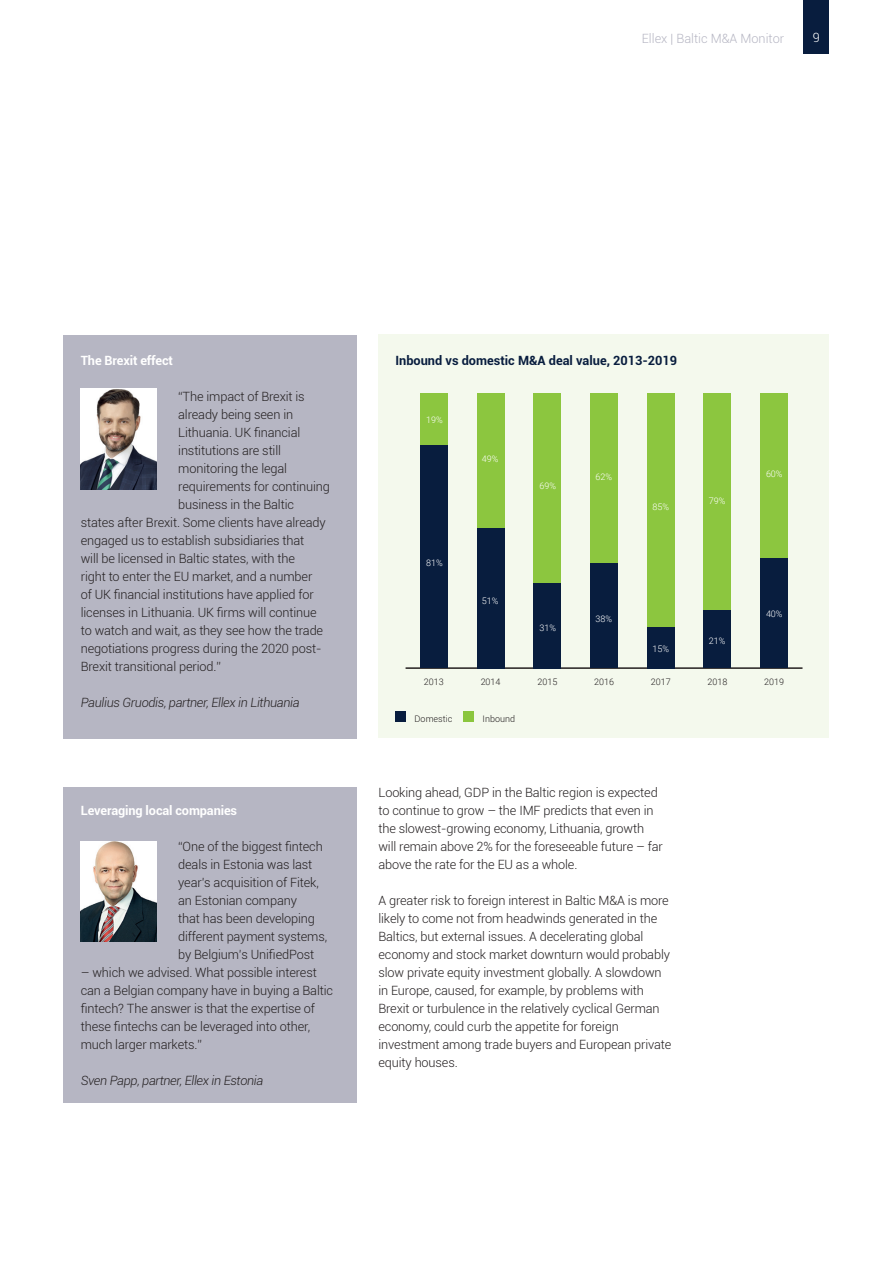
<style>
.page{position:relative;width:893px;height:1263px;background:#fff}
.page>*{position:absolute;margin:0;border:0;box-sizing:border-box;transform-origin:0 0}
.t1{font:300 12.75px/18px "Roboto";letter-spacing:-.01em;color:#231f20}
.t2{font:italic 300 12.75px "Roboto";letter-spacing:-.025em;color:#231f20}
.t3{font:700 12.75px "Roboto";letter-spacing:-.01em;color:#fff}
.t4{font:700 12.75px "Roboto";color:#081d3e}
.t5{font:300 12.75px "Roboto";color:#b6b6c3}
.t6{font:300 12.75px "Roboto";color:#fff}
.t7{font:300 9px "Roboto";color:#231f20}
.t8{font:300 9px "Roboto";color:#fff}
</style>
<div class="page">
<div style="left:804px;top:0;width:25px;height:54px;background:#081d3e"></div>
<div style="left:64px;top:335px;width:293px;height:404px;background:#b6b6c3"></div>
<img style="left:81px;top:389px;width:76px;height:100px">
<div style="left:64px;top:787px;width:293px;height:316px;background:#b6b6c3"></div>
<img style="left:81px;top:841px;width:76px;height:100px">
<div style="left:378px;top:334px;width:451px;height:404px;background:#f4f9ed"></div>
<hr style="left:406px;top:667px;width:396px;height:2px;background:#231f20">
<div style="left:420px;top:393px;width:28px;height:53px;background:#8cc63f"></div>
<div style="left:477px;top:393px;width:27px;height:135px;background:#8cc63f"></div>
<div style="left:533px;top:393px;width:28px;height:190px;background:#8cc63f"></div>
<div style="left:590px;top:393px;width:28px;height:171px;background:#8cc63f"></div>
<div style="left:647px;top:393px;width:28px;height:234px;background:#8cc63f"></div>
<div style="left:704px;top:393px;width:27px;height:217px;background:#8cc63f"></div>
<div style="left:760px;top:393px;width:28px;height:165px;background:#8cc63f"></div>
<div style="left:420px;top:446px;width:28px;height:222px;background:#081d3e"></div>
<div style="left:477px;top:528px;width:27px;height:140px;background:#081d3e"></div>
<div style="left:533px;top:583px;width:28px;height:85px;background:#081d3e"></div>
<div style="left:590px;top:564px;width:28px;height:104px;background:#081d3e"></div>
<div style="left:647px;top:627px;width:28px;height:41px;background:#081d3e"></div>
<div style="left:704px;top:610px;width:27px;height:58px;background:#081d3e"></div>
<div style="left:760px;top:558px;width:28px;height:110px;background:#081d3e"></div>
<div style="left:395px;top:711px;width:11px;height:10px;background:#081d3e"></div>
<div style="left:463px;top:711px;width:11px;height:10px;background:#8bc63e"></div>
<p class="t5" style="left:642px;top:29px;width:144px">Ellex | Baltic M&amp;A Monitor</p>
<p class="t6" style="left:813px;top:29px;width:9px">9</p>
<p class="t3" style="left:81px;top:351px;width:94px">The Brexit effect</p>
<p class="t1" style="left:178px;top:387px;width:128px">“The impact of Brexit is</p>
<p class="t1" style="left:178px;top:405px;width:116px">already being seen in</p>
<p class="t1" style="left:178px;top:423px;width:124px">Lithuania. UK financial</p>
<p class="t1" style="left:178px;top:441px;width:104px">institutions are still</p>
<p class="t1" style="left:178px;top:459px;width:110px">monitoring the legal</p>
<p class="t1" style="left:178px;top:477px;width:153px">requirements for continuing</p>
<p class="t1" style="left:178px;top:495px;width:117px">business in the Baltic</p>
<p class="t1" style="left:81px;top:513px;width:247px">states after Brexit. Some clients have already</p>
<p class="t1" style="left:81px;top:531px;width:225px">engaged us to establish subsidiaries that</p>
<p class="t1" style="left:81px;top:549px;width:216px">will be licensed in Baltic states, with the</p>
<p class="t1" style="left:81px;top:567px;width:233px">right to enter the EU market, and a number</p>
<p class="t1" style="left:81px;top:585px;width:234px">of UK financial institutions have applied for</p>
<p class="t1" style="left:81px;top:603px;width:237px">licenses in Lithuania. UK firms will continue</p>
<p class="t1" style="left:81px;top:621px;width:244px">to watch and wait, as they see how the trade</p>
<p class="t1" style="left:81px;top:639px;width:242px">negotiations progress during the 2020 post-</p>
<p class="t1" style="left:81px;top:657px;width:141px">Brexit transitional period.”</p>
<p class="t2" style="left:81px;top:694px;width:220px">Paulius Gruodis, partner, Ellex in Lithuania</p>
<p class="t3" style="left:81px;top:801px;width:158px">Leveraging local companies</p>
<p class="t1" style="left:178px;top:837px;width:150px">“One of the biggest fintech deals in Estonia was last year’s acquisition of Fitek, an Estonian company<br>that has been developing different payment systems, by Belgium’s UnifiedPost</p>
<p class="t1" style="left:81px;top:963px;width:254px">– which we advised. What possible interest can a Belgian company have in buying a Baltic fintech? The answer is that the expertise of these fintechs can be leveraged into other, much larger markets.”</p>
<p class="t2" style="left:81px;top:1072px;width:184px">Sven Papp, partner, Ellex in Estonia</p>
<p class="t4" style="left:395px;top:351px;width:283px">Inbound vs domestic M&amp;A deal value, 2013-2019</p>
<p class="t8" style="left:426px;top:413px;width:18px">19%</p>
<p class="t8" style="left:426px;top:557px;width:18px">81%</p>
<p class="t8" style="left:482px;top:452px;width:18px">49%</p>
<p class="t8" style="left:482px;top:594px;width:18px">51%</p>
<p class="t8" style="left:539px;top:479px;width:18px">69%</p>
<p class="t8" style="left:595px;top:470px;width:18px">62%</p>
<p class="t8" style="left:539px;top:621px;width:18px">31%</p>
<p class="t8" style="left:595px;top:612px;width:18px">38%</p>
<p class="t8" style="left:653px;top:500px;width:18px">85%</p>
<p class="t8" style="left:709px;top:494px;width:18px">79%</p>
<p class="t8" style="left:653px;top:642px;width:18px">15%</p>
<p class="t8" style="left:709px;top:635px;width:18px">21%</p>
<p class="t8" style="left:766px;top:467px;width:18px">60%</p>
<p class="t8" style="left:766px;top:608px;width:18px">40%</p>
<p class="t7" style="left:424px;top:675px;width:21px">2013</p>
<p class="t7" style="left:481px;top:675px;width:21px">2014</p>
<p class="t7" style="left:537px;top:675px;width:21px">2015</p>
<p class="t7" style="left:594px;top:675px;width:21px">2016</p>
<p class="t7" style="left:651px;top:675px;width:21px">2017</p>
<p class="t7" style="left:707px;top:675px;width:21px">2018</p>
<p class="t7" style="left:764px;top:675px;width:21px">2019</p>
<p class="t7" style="left:415px;top:712px;width:39px">Domestic</p>
<p class="t7" style="left:483px;top:712px;width:34px">Inbound</p>
<p class="t1" style="left:378px;top:783px;width:286px">Looking ahead, GDP in the Baltic region is expected to continue to grow – the IMF predicts that even in the slowest-growing economy, Lithuania, growth will remain above 2% for the foreseeable future – far above the rate for the EU as a whole.</p>
<p class="t1" style="left:378px;top:891px;width:294px">A greater risk to foreign interest in Baltic M&amp;A is more likely to come not from headwinds generated in the Baltics, but external issues. A decelerating global economy and stock market downturn would probably slow private equity investment globally. A slowdown in Europe, caused, for example, by problems with Brexit or turbulence in the relatively cyclical German economy, could curb the appetite for foreign investment among trade buyers and European private equity houses.</p>
</div>
